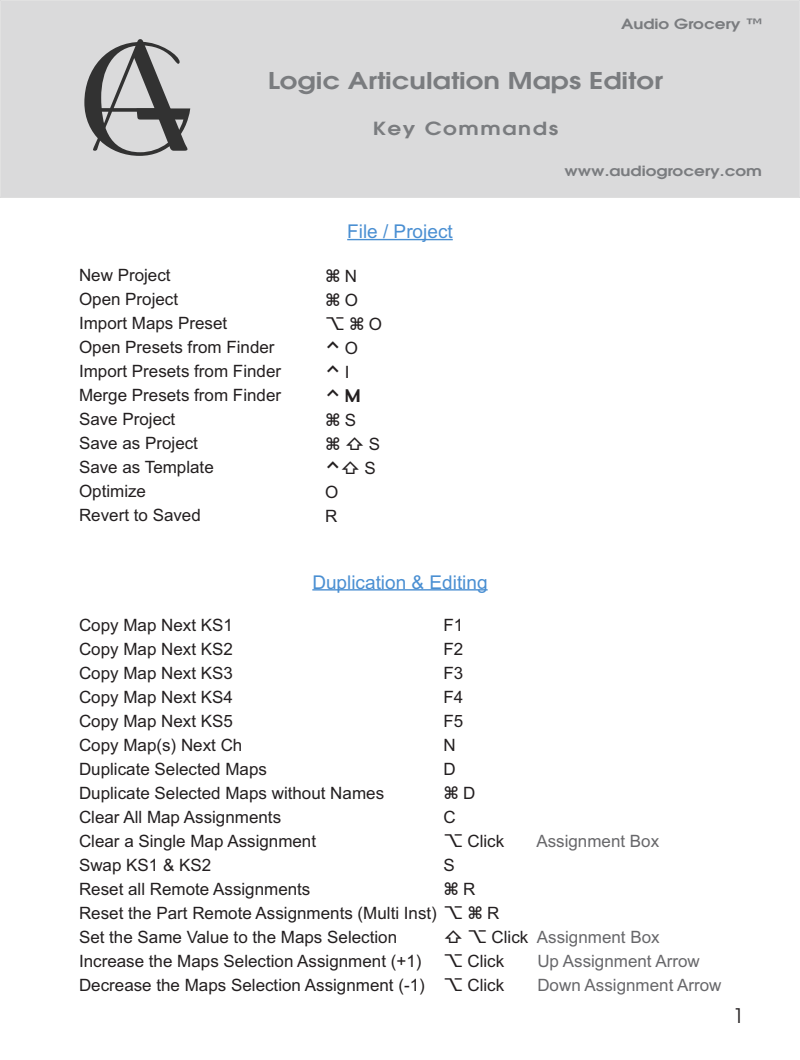
<style>
.page{position:relative;width:800px;height:1060px;background:#fff}
.page>*{position:absolute;margin:0;border:0;box-sizing:border-box;transform-origin:0 0}
.t1{font:150px "Parisian";color:#323232}
.t2{font:600 23px "Avant Garde";color:#7a7c7f;scale:1.2 1}
.t3{font:20px "Avant Garde";color:#231f20}
.t4{font:19px "Arial";color:#4a8fd2}
.t5{font:600 18px "Avant Garde";letter-spacing:.075em;color:#7a7c7f;scale:1.2 1}
.t6{font:17px "Arial";color:#231f20}
.t7{font:17px "Arial";color:#67676a}
.t8{font:17px "Charcoal CY";color:#231f20}
.t9{font:600 14px "Avant Garde";color:#7a7c7f;scale:1.2 1}
.s1{font-family:"Charcoal CY";font-weight:400}
.s2{font-family:"Arial"}
.s3{font-family:"Charcoal CY"}
.s4{font-family:"Charcoal CY";color:#231f20}
.s5{color:#231f20}
</style>
<div class="page">
<div style="left:0;top:0;width:800px;height:198px;background:#dadadb"></div>
<hr style="left:347px;top:239px;width:106px;height:1px;background:#4a8fd2">
<hr style="left:312px;top:589px;width:176px;height:2px;background:#4a8fd2">
<p class="t1" style="left:93px;top:15px;width:96px">A</p>
<p class="t1" style="left:79px;top:18px;width:118px">G</p>
<p class="t9" style="left:621px;top:15px;width:119px">Audio Grocery <span class="s1">™</span></p>
<p class="t2" style="left:268px;top:66px;width:331px">Logic Articulation Maps Editor</p>
<p class="t5" style="left:372px;top:116px;width:156px">Key Commands</p>
<p class="t9" style="left:564px;top:162px;width:166px">www.audiogrocery.com</p>
<p class="t6" style="left:79px;top:264px;width:93px">New Project</p>
<p class="t6" style="left:79px;top:288px;width:101px">Open Project</p>
<p class="t6" style="left:79px;top:312px;width:150px">Import Maps Preset</p>
<p class="t6" style="left:79px;top:336px;width:197px">Open Presets from Finder</p>
<p class="t6" style="left:79px;top:360px;width:204px">Import Presets from Finder</p>
<p class="t6" style="left:79px;top:384px;width:204px">Merge Presets from Finder</p>
<p class="t6" style="left:79px;top:408px;width:98px">Save Project</p>
<p class="t6" style="left:79px;top:432px;width:121px">Save as Project</p>
<p class="t6" style="left:79px;top:456px;width:136px">Save as Template</p>
<p class="t6" style="left:79px;top:480px;width:69px">Optimize</p>
<p class="t6" style="left:79px;top:504px;width:123px">Revert to Saved</p>
<p class="t4" style="left:347px;top:219px;width:107px">File / Project</p>
<p class="t8" style="left:325px;top:265px;width:34px">⌘ <span class="s2">N</span></p>
<p class="t8" style="left:325px;top:289px;width:35px">⌘ <span class="s2">O</span></p>
<p class="t8" style="left:325px;top:313px;width:59px">⌥ ⌘ <span class="s2">O</span></p>
<p class="t8" style="left:325px;top:337px;width:35px">⌃ <span class="s2">O</span></p>
<p class="t8" style="left:325px;top:361px;width:26px">⌃ <span class="s2">I</span></p>
<p class="t8" style="left:325px;top:385px;width:37px">⌃ M</p>
<p class="t8" style="left:325px;top:409px;width:33px">⌘ <span class="s2">S</span></p>
<p class="t8" style="left:325px;top:433px;width:57px">⌘ ⇧ <span class="s2">S</span></p>
<p class="t8" style="left:325px;top:457px;width:53px">⌃⇧ <span class="s2">S</span></p>
<p class="t6" style="left:325px;top:480px;width:15px">O</p>
<p class="t6" style="left:325px;top:505px;width:14px">R</p>
<p class="t4" style="left:312px;top:569px;width:177px">Duplication &amp; Editing</p>
<p class="t6" style="left:443px;top:613px;width:21px">F1</p>
<p class="t6" style="left:443px;top:637px;width:21px">F2</p>
<p class="t6" style="left:443px;top:661px;width:21px">F3</p>
<p class="t6" style="left:443px;top:685px;width:21px">F4</p>
<p class="t6" style="left:443px;top:709px;width:21px">F5</p>
<p class="t6" style="left:443px;top:733px;width:14px">N</p>
<p class="t6" style="left:443px;top:757px;width:14px">D</p>
<p class="t8" style="left:443px;top:783px;width:34px">⌘ <span class="s2">D</span></p>
<p class="t6" style="left:443px;top:805px;width:14px">C</p>
<p class="t6" style="left:443px;top:829px;width:62px"><span class="s3">⌥</span> Click</p>
<p class="t7" style="left:536px;top:829px;width:124px">Assignment Box</p>
<p class="t6" style="left:443px;top:853px;width:13px">S</p>
<p class="t8" style="left:443px;top:879px;width:34px">⌘ <span class="s2">R</span></p>
<p class="t7" style="left:443px;top:925px;width:218px"><span class="s4">⇧ ⌥</span> <span class="s5">Click</span> Assignment Box</p>
<p class="t6" style="left:443px;top:949px;width:62px"><span class="s3">⌥</span> Click</p>
<p class="t7" style="left:537px;top:949px;width:164px">Up Assignment Arrow</p>
<p class="t6" style="left:443px;top:973px;width:62px"><span class="s3">⌥</span> Click</p>
<p class="t7" style="left:537px;top:973px;width:186px">Down Assignment Arrow</p>
<p class="t6" style="left:79px;top:613px;width:156px">Copy Map Next KS1</p>
<p class="t6" style="left:79px;top:637px;width:156px">Copy Map Next KS2</p>
<p class="t6" style="left:79px;top:661px;width:156px">Copy Map Next KS3</p>
<p class="t6" style="left:79px;top:685px;width:156px">Copy Map Next KS4</p>
<p class="t6" style="left:79px;top:709px;width:156px">Copy Map Next KS5</p>
<p class="t6" style="left:79px;top:733px;width:165px">Copy Map(s) Next Ch</p>
<p class="t6" style="left:79px;top:757px;width:190px">Duplicate Selected Maps</p>
<p class="t6" style="left:79px;top:781px;width:307px">Duplicate Selected Maps without Names</p>
<p class="t6" style="left:79px;top:805px;width:204px">Clear All Map Assignments</p>
<p class="t6" style="left:79px;top:829px;width:239px">Clear a Single Map Assignment</p>
<p class="t6" style="left:79px;top:853px;width:134px">Swap KS1 &amp; KS2</p>
<p class="t6" style="left:79px;top:877px;width:233px">Reset all Remote Assignments</p>
<p class="t6" style="left:79px;top:901px;width:422px">Reset the Part Remote Assignments (Multi Inst) <span class="s3">⌥ ⌘</span> R</p>
<p class="t6" style="left:79px;top:925px;width:320px">Set the Same Value to the Maps Selection</p>
<p class="t6" style="left:79px;top:949px;width:344px">Increase the Maps Selection Assignment (+1)</p>
<p class="t6" style="left:79px;top:973px;width:347px">Decrease the Maps Selection Assignment (-1)</p>
<p class="t3" style="left:733px;top:1004px;width:13px">1</p>
</div>
